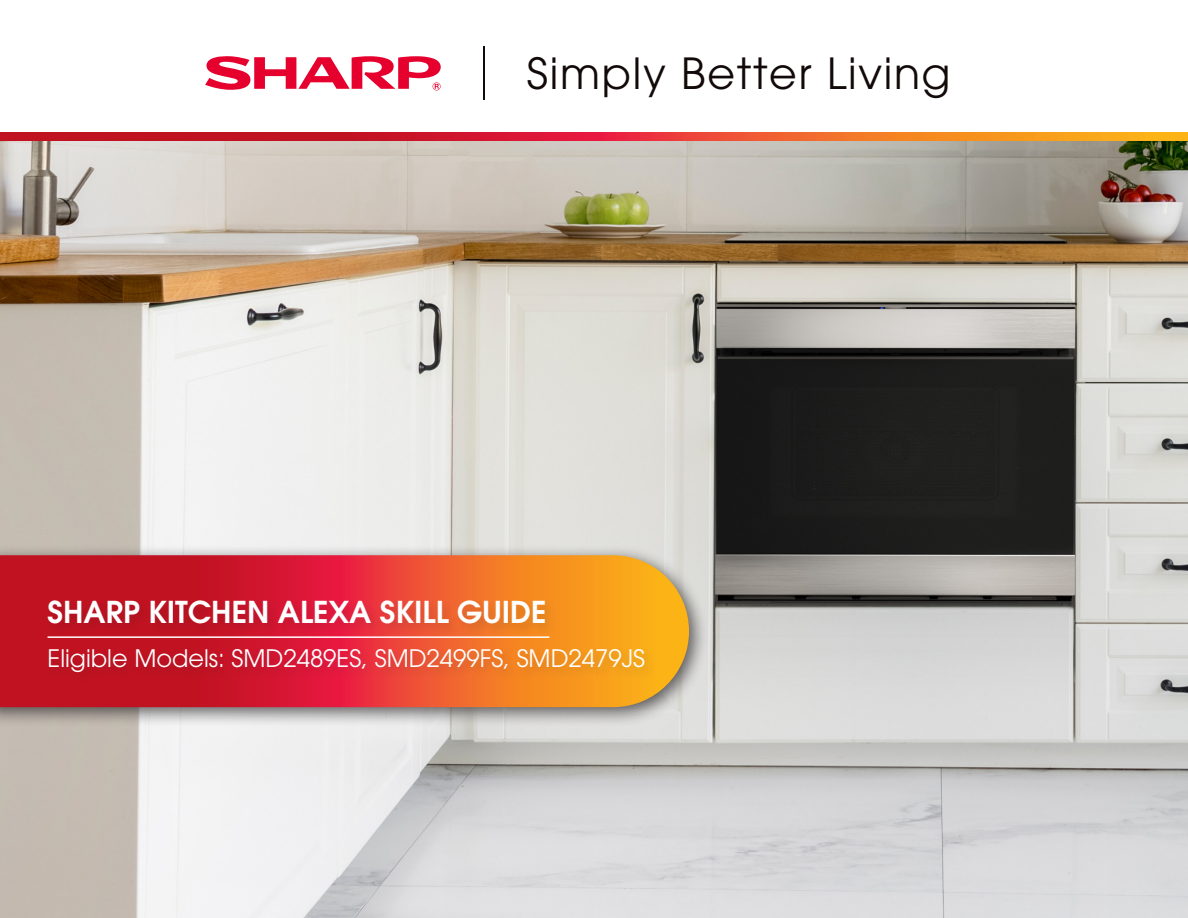
<style>
.page{position:relative;width:1188px;height:918px;background:#fff}
.page>*{position:absolute;margin:0;border:0;box-sizing:border-box;transform-origin:0 0}
.t1{font:42.75px "ITC Avant Garde Std";letter-spacing:.04em;color:#120909}
.t2{font:600 30px "ITC Avant Garde Std";color:#fff}
.t3{font:24px "ITC Avant Garde Std";color:#fff}
</style>
<div class="page">
<img style="left:0;top:140px;width:1188px;height:778px">
<svg style="left:205px;top:56px;width:236px;height:34px"></svg>
<hr style="left:483px;top:46px;width:2px;height:54px;background:#120909">
<div style="left:0;top:545px;width:709px;height:182px;background:#231f20;opacity:.7"></div>
<svg style="left:0;top:555px;width:689px;height:152px;background:#da492e"></svg>
<div style="left:45px;top:597px;width:612px;height:88px;background:#231f20;opacity:.14"></div>
<hr style="left:48px;top:636px;width:501px;height:2px;background:#fff">
<svg style="left:0;top:133px;width:1188px;height:7px;background:#de4528"></svg>
<p class="t1" style="left:527px;top:47px;width:425px">Simply Better Living</p>
<p class="t2" style="left:48px;top:593px;width:501px">SHARP KITCHEN ALEXA SKILL GUIDE</p>
<p class="t3" style="left:48px;top:643px;width:599px">Eligible Models: SMD2489ES, SMD2499FS, SMD2479JS</p>
</div>
